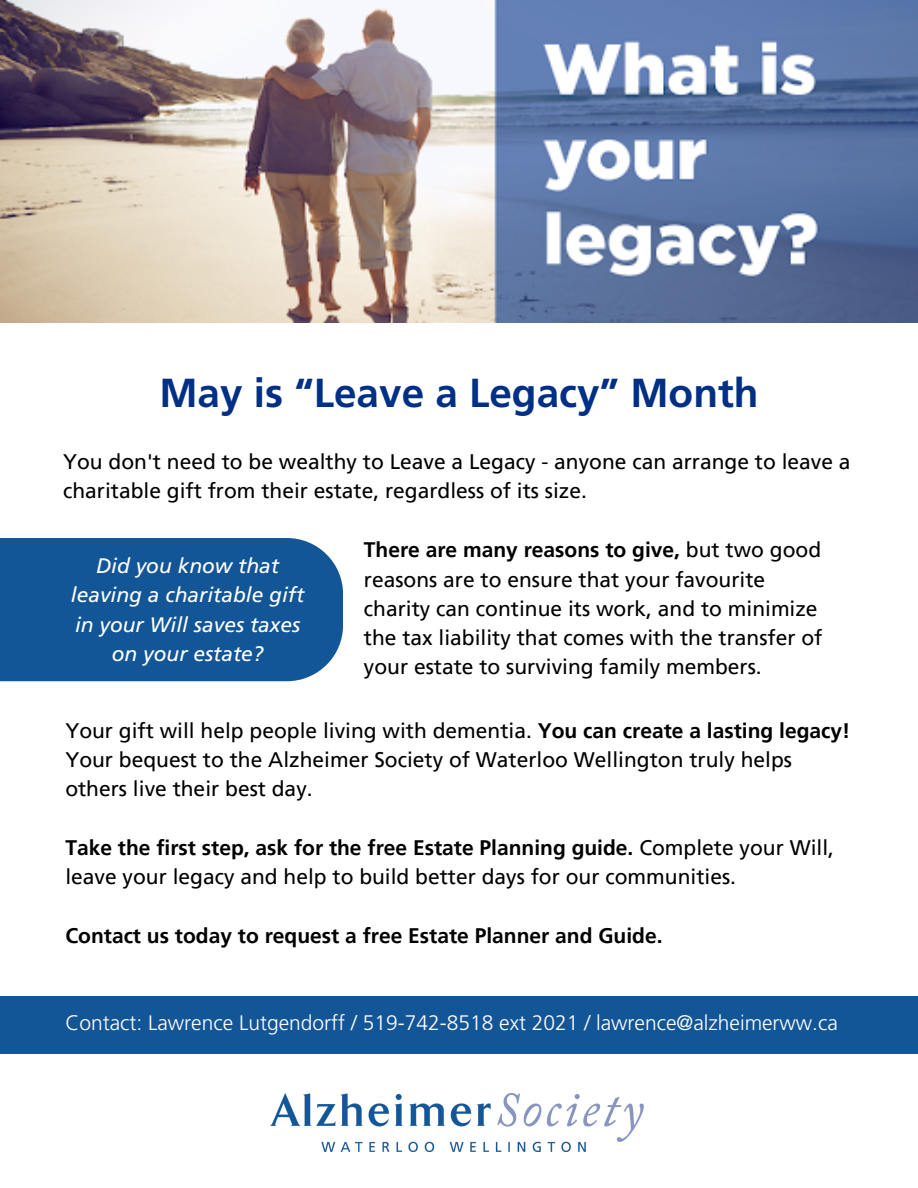
<style>
.page{position:relative;width:918px;height:1188px;background:#fff}
.page>*{position:absolute;margin:0;border:0;box-sizing:border-box;transform-origin:0 0}
.t1{font:40.5px "Frutiger LT 65 Bd";color:#002f86}
.t2{font:21px/29.2px "Frutiger LT Pro";color:#000}
.t3{font:21px "Frutiger LT 45 Lt";color:#fff}
.t4{font:21px/29.2px "Frutiger LT 56 It";color:#fff;text-align:center}
.t5{font:700 21px "Frutiger LT Pro";color:#000}
.s1{font-weight:700}
</style>
<div class="page">
<img style="left:0;top:0;width:918px;height:323px">
<img style="left:271px;top:1094px;width:372px;height:57px">
<div style="left:0;top:996px;width:918px;height:57px;background:#135698"></div>
<div style="left:0;top:538px;width:343px;height:143px;background:#135698"></div>
<p class="t1" style="left:159px;top:369px;width:601px">May is “Leave a Legacy” Month</p>
<p class="t2" style="left:63px;top:447px;width:789px">You don't need to be wealthy to Leave a Legacy - anyone can arrange to leave a charitable gift from their estate, regardless of its size.</p>
<p class="t2" style="left:364px;top:535px;width:460px"><span class="s1">There are many reasons to give,</span> but two good reasons are to ensure that your favourite charity can continue its work, and to minimize the tax liability that comes with the transfer of your estate to surviving family members.</p>
<p class="t4" style="left:71px;top:551px;width:235px">Did you know that leaving a charitable gift in your Will saves taxes on your estate?</p>
<p class="t2" style="left:65px;top:716px;width:787px">Your gift will help people living with dementia. <span class="s1">You can create a lasting legacy!<br></span>Your bequest to the Alzheimer Society of Waterloo Wellington truly helps others live their best day.</p>
<p class="t2" style="left:65px;top:833px;width:770px"><span class="s1">Take the first step, ask for the free Estate Planning guide.</span> Complete your Will, leave your legacy and help to build better days for our communities.</p>
<p class="t5" style="left:65px;top:923px;width:599px">Contact us today to request a free Estate Planner and Guide.</p>
<p class="t3" style="left:65px;top:1011px;width:774px">Contact: Lawrence Lutgendorff / 519-742-8518 ext 2021 / lawrence@alzheimerww.ca</p>
</div>
